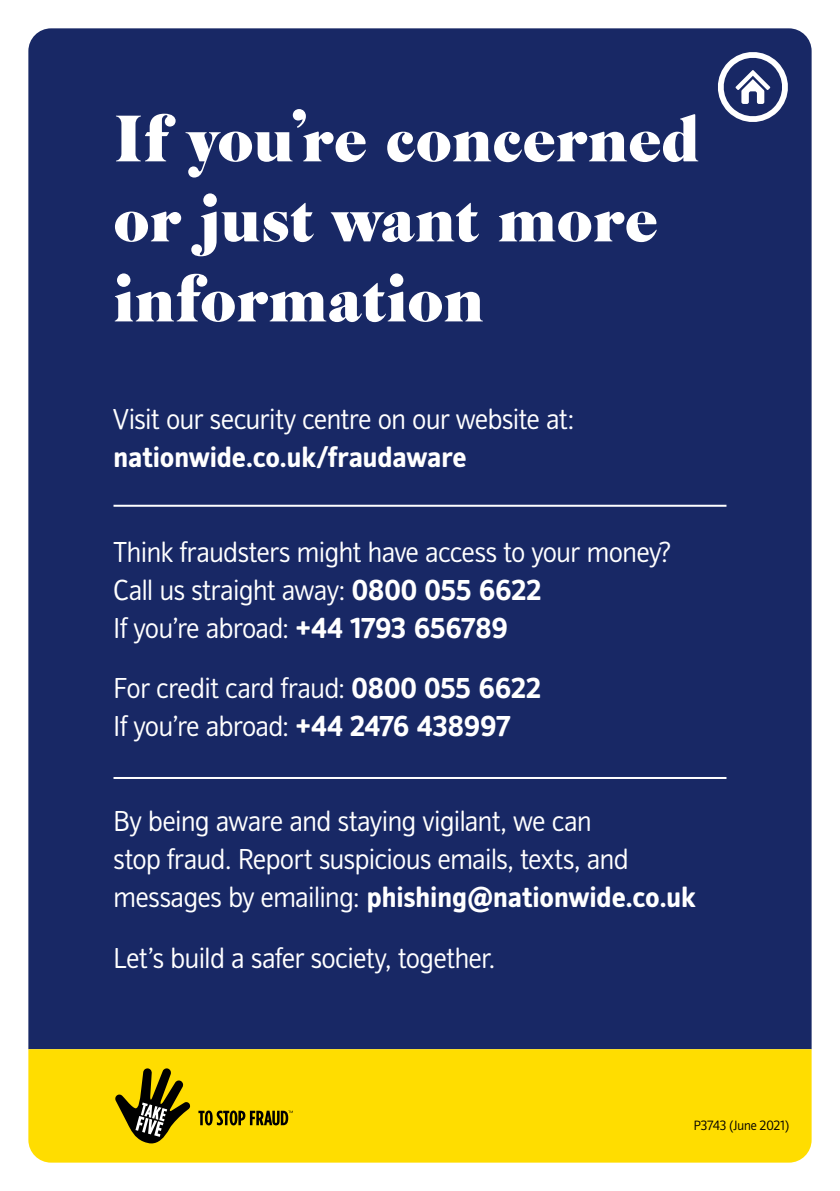
<style>
.page{position:relative;width:840px;height:1191px;background:#fff}
.page>*{position:absolute;margin:0;border:0;box-sizing:border-box;transform-origin:0 0}
.Heading_1{font:60px/80px "Cabernet JF";color:#fff}
.Intro{font:300 30px/38px "NBS";letter-spacing:-.01em;color:#fff}
.t1{font:300 14px "NBS";color:#000}
.s1{font-weight:700}
</style>
<div class="page">
<div style="left:28px;top:28px;width:783px;height:1021px;background:#182865"></div>
<div style="left:28px;top:1049px;width:783px;height:113px;background:#fd0"></div>
<svg style="left:113px;top:1066px;width:79px;height:79px;background:#a18d11"></svg>
<svg style="left:198px;top:1110px;width:95px;height:15px"></svg>
<hr style="left:113px;top:777px;width:613px;height:2px;background:#fff">
<hr style="left:113px;top:505px;width:613px;height:2px;background:#fff">
<svg style="left:714px;top:49px;width:76px;height:76px"></svg>
<p class="Heading_1" style="left:113px;top:97px;width:586px">If you’re concerned or just want more information</p>
<p class="Intro" style="left:113px;top:401px;width:462px">Visit our security centre on our website at: <span class="s1">nationwide.co.uk/fraudaware</span></p>
<p class="Intro" style="left:113px;top:533px;width:559px">Think fraudsters might have access to your money?</p>
<p class="Intro" style="left:113px;top:571px;width:429px">Call us straight away: <span class="s1">0800 055 6622</span></p>
<p class="Intro" style="left:113px;top:609px;width:396px">If you’re abroad: <span class="s1">+44 1793 656789</span></p>
<p class="Intro" style="left:113px;top:669px;width:428px">For credit card fraud: <span class="s1">0800 055 6622<br></span>If you’re abroad: <span class="s1">+44 2476 438997</span></p>
<p class="Intro" style="left:113px;top:802px;width:583px">By being aware and staying vigilant, we can<br>stop fraud. Report suspicious emails, texts, and messages by emailing: <span class="s1">phishing@nationwide.co.uk</span></p>
<p class="Intro" style="left:113px;top:939px;width:383px">Let’s build a safer society, together.</p>
<p class="t1" style="left:693px;top:1117px;width:96px">P3743 (June 2021)</p>
</div>
